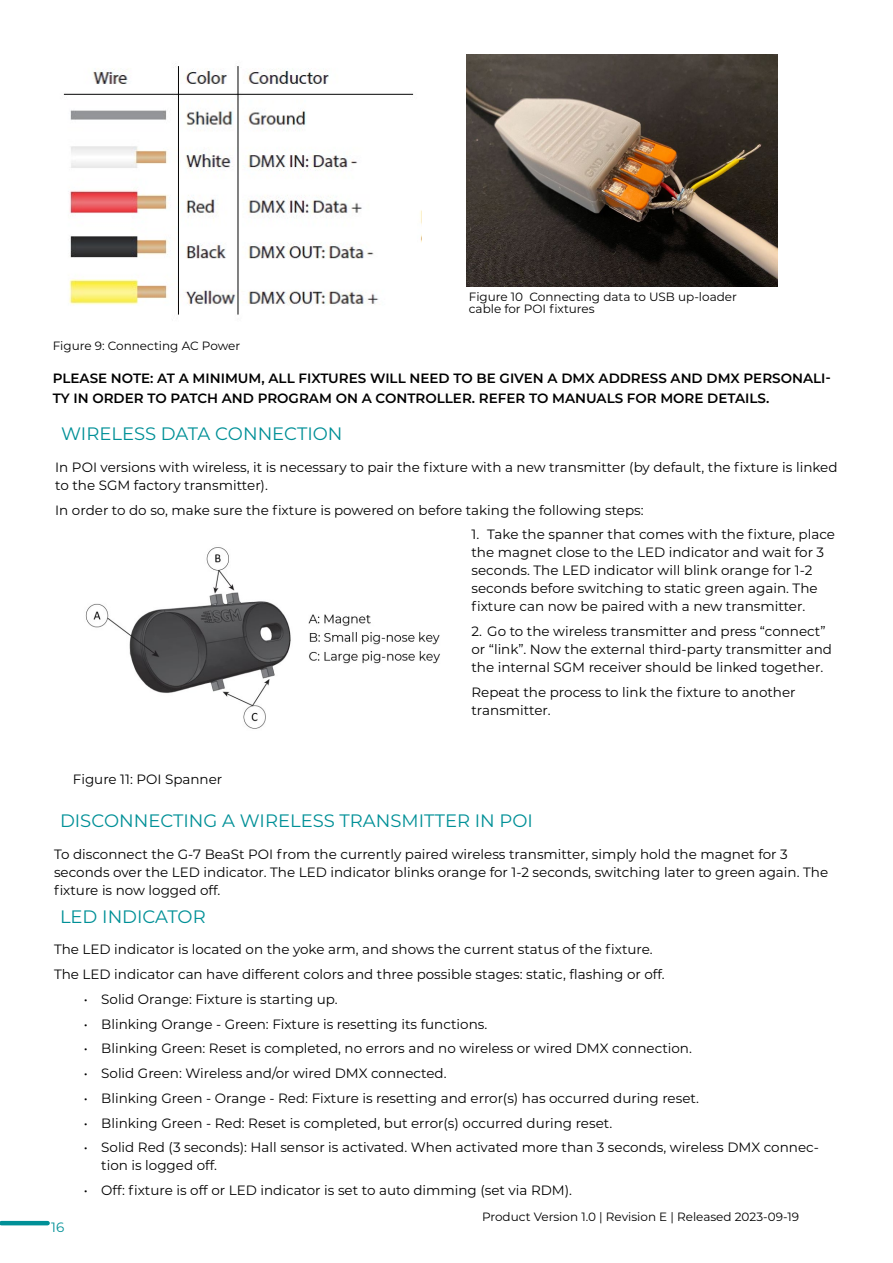
<style>
.page{position:relative;width:893px;height:1263px;background:#fff}
.page>*{position:absolute;margin:0;border:0;box-sizing:border-box;transform-origin:0 0}
.t1{font:18px "Montserrat";color:#009097}
.t2{font:13.5px/18px "Montserrat";color:#000}
.t3{font:600 13.5px/19.5px "Montserrat";color:#000}
.t4{font:13.5px "Montserrat";color:#009097}
.t5{font:12px/12px "Montserrat";color:#000}
</style>
<div class="page">
<hr style="left:1px;top:1221px;width:47px;height:4px;background:#009097">
<img style="left:467px;top:54px;width:310px;height:232px">
<img style="left:63px;top:63px;width:359px;height:252px">
<img style="left:85px;top:547px;width:355px;height:182px">
<p class="t5" style="left:53px;top:339px;width:189px">Figure 9: Connecting AC Power</p>
<p class="t5" style="left:469px;top:290px;width:270px">Figure 10 Connecting data to USB up-loader cable for POI fixtures</p>
<p class="t3" style="left:53px;top:368px;width:780px">PLEASE NOTE: AT A MINIMUM, ALL FIXTURES WILL NEED TO BE GIVEN A DMX ADDRESS AND DMX PERSONALI-<br>TY IN ORDER TO PATCH AND PROGRAM ON A CONTROLLER. REFER TO MANUALS FOR MORE DETAILS.</p>
<h1 class="t1" style="left:61px;top:422px;width:283px">WIRELESS DATA CONNECTION</h1>
<p class="t2" style="left:55px;top:458px;width:784px">In POI versions with wireless, it is necessary to pair the fixture with a new transmitter (by default, the fixture is linked to the SGM factory transmitter).</p>
<p class="t2" style="left:55px;top:500px;width:590px">In order to do so, make sure the fixture is powered on before taking the following steps:</p>
<p class="t2" style="left:471px;top:525px;width:365px">1. Take the spanner that comes with the fixture, place the magnet close to the LED indicator and wait for 3 seconds. The LED indicator will blink orange for 1-2 seconds before switching to static green again. The fixture can now be paired with a new transmitter.</p>
<p class="t2" style="left:471px;top:622px;width:362px">2. Go to the wireless transmitter and press “connect” or “link”. Now the external third-party transmitter and the internal SGM receiver should be linked together.</p>
<p class="t2" style="left:471px;top:683px;width:326px">Repeat the process to link the fixture to another transmitter.</p>
<p class="t2" style="left:73px;top:769px;width:151px">Figure 11: POI Spanner</p>
<h1 class="t1" style="left:60px;top:808px;width:474px">DISCONNECTING A WIRELESS TRANSMITTER IN POI</h1>
<p class="t2" style="left:54px;top:844px;width:776px">To disconnect the G-7 BeaSt POI from the currently paired wireless transmitter, simply hold the magnet for 3 seconds over the LED indicator. The LED indicator blinks orange for 1-2 seconds, switching later to green again. The fixture is now logged off.</p>
<h1 class="t1" style="left:60px;top:904px;width:147px">LED INDICATOR</h1>
<p class="t2" style="left:54px;top:937px;width:612px;line-height:24.8px">The LED indicator is located on the yoke arm, and shows the current status of the fixture.<br>The LED indicator can have different colors and three possible stages: static, flashing or off.</p>
<p class="t2" style="left:84px;top:989px;width:255px">• Solid Orange: Fixture is starting up.</p>
<p class="t2" style="left:84px;top:1014px;width:405px">• Blinking Orange - Green: Fixture is resetting its functions.</p>
<p class="t2" style="left:84px;top:1039px;width:610px">• Blinking Green: Reset is completed, no errors and no wireless or wired DMX connection.</p>
<p class="t2" style="left:84px;top:1064px;width:364px">• Solid Green: Wireless and/or wired DMX connected.</p>
<p class="t2" style="left:84px;top:1088px;width:617px">• Blinking Green - Orange - Red: Fixture is resetting and error(s) has occurred during reset.</p>
<p class="t2" style="left:84px;top:1113px;width:530px">• Blinking Green - Red: Reset is completed, but error(s) occurred during reset.</p>
<p class="t2" style="left:101px;top:1138px;width:719px;text-indent:-17px">• Solid Red (3 seconds): Hall sensor is activated. When activated more than 3 seconds, wireless DMX connec&shy;tion is logged off.</p>
<p class="t2" style="left:84px;top:1181px;width:490px">• Off: fixture is off or LED indicator is set to auto dimming (set via RDM).</p>
<p class="t4" style="left:51px;top:1218px;width:15px">16</p>
<p class="t5" style="left:482px;top:1210px;width:319px">Product Version 1.0 | Revision E | Released 2023-09-19</p>
</div>
